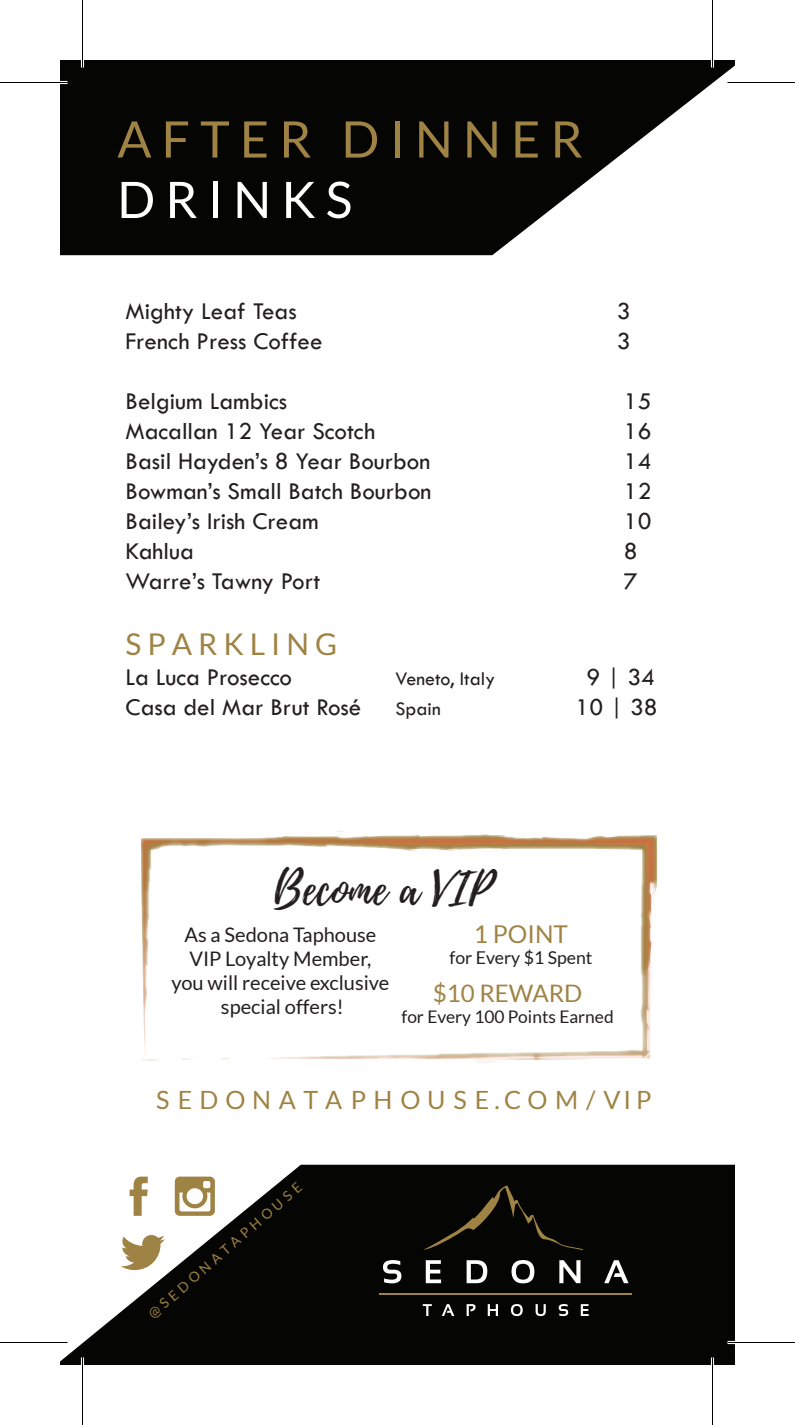
<style>
.page{position:relative;width:795px;height:1425px;background:#fff}
.page>*{position:absolute;margin:0;border:0;box-sizing:border-box;transform-origin:0 0}
.t1{font:50.5px "Lato";letter-spacing:.2em;color:#9f8344}
.t2{font:50.5px "Lato";letter-spacing:.2em;color:#fff}
.t3{font:45px "Playlist Script";color:#231f20}
.t4{font:30px "Lato";letter-spacing:.2em;color:#9f8344}
.t5{font:25.25px "Lato";letter-spacing:.28em;color:#9f8344}
.t6{font:25px "Tw Cen";color:#231f20}
.t7{font:24.5px "Lato";color:#9f8344}
.t8{font:24px "Lato";color:#9f8344}
.t9{font:20px/24px "Lato";color:#231f20;text-align:center}
.t10{font:20px "Tw Cen";color:#231f20}
.t11{font:17.75px "Lato";color:#231f20}
.t12{font:17.25px "Lato";color:#231f20}
.t13{font:13.75px "Lato";color:#9f8344}
</style>
<div class="page">
<svg style="left:60px;top:60px;width:675px;height:195px;fill:#050504"></svg>
<svg style="left:60px;top:1165px;width:675px;height:200px;fill:#050504"></svg>
<svg style="left:141px;top:834px;width:516px;height:88px"></svg>
<svg style="left:142px;top:1058px;width:14px;height:3px"></svg>
<svg style="left:143px;top:839px;width:510px;height:221px"></svg>
<svg style="left:470px;top:1059px;width:30px;height:4px"></svg>
<svg style="left:651px;top:971px;width:2px;height:41px"></svg>
<svg style="left:516px;top:834px;width:18px;height:7px"></svg>
<svg style="left:329px;top:831px;width:20px;height:8px"></svg>
<svg style="left:302px;top:832px;width:13px;height:8px"></svg>
<hr style="left:379px;top:1293px;width:253px;height:1px;background:#9f8344">
<svg style="left:423px;top:1185px;width:161px;height:65px;background:#100e08"></svg>
<svg style="left:383px;top:1260px;width:18px;height:23px"></svg>
<svg style="left:426px;top:1260px;width:15px;height:23px"></svg>
<svg style="left:467px;top:1260px;width:20px;height:23px"></svg>
<svg style="left:512px;top:1260px;width:22px;height:23px"></svg>
<svg style="left:559px;top:1260px;width:21px;height:23px"></svg>
<svg style="left:604px;top:1260px;width:25px;height:23px"></svg>
<svg style="left:423px;top:1304px;width:9px;height:12px"></svg>
<svg style="left:442px;top:1304px;width:12px;height:12px"></svg>
<svg style="left:467px;top:1304px;width:9px;height:12px"></svg>
<svg style="left:488px;top:1304px;width:10px;height:12px"></svg>
<svg style="left:511px;top:1304px;width:12px;height:12px"></svg>
<svg style="left:536px;top:1304px;width:10px;height:12px"></svg>
<svg style="left:559px;top:1304px;width:9px;height:12px"></svg>
<svg style="left:581px;top:1304px;width:8px;height:12px"></svg>
<svg style="left:130px;top:1176px;width:18px;height:40px"></svg>
<svg style="left:121px;top:1235px;width:44px;height:35px"></svg>
<svg style="left:175px;top:1177px;width:40px;height:39px"></svg>
<hr style="left:0;top:81px;width:68px;height:3px;background:#fff">
<hr style="left:728px;top:81px;width:67px;height:3px;background:#fff">
<hr style="left:0;top:1341px;width:68px;height:3px;background:#fff">
<hr style="left:728px;top:1341px;width:67px;height:3px;background:#fff">
<hr style="left:81px;top:0;width:3px;height:68px;background:#fff">
<hr style="left:81px;top:1358px;width:3px;height:67px;background:#fff">
<hr style="left:711px;top:0;width:3px;height:68px;background:#fff">
<hr style="left:711px;top:1358px;width:3px;height:67px;background:#fff">
<hr style="left:0;top:82px;width:68px;height:1px;background:#000">
<hr style="left:728px;top:82px;width:67px;height:1px;background:#000">
<hr style="left:0;top:1342px;width:68px;height:1px;background:#000">
<hr style="left:728px;top:1342px;width:67px;height:1px;background:#000">
<hr style="left:82px;top:0;width:1px;height:68px;background:#000">
<hr style="left:82px;top:1358px;width:1px;height:67px;background:#000">
<hr style="left:712px;top:0;width:1px;height:68px;background:#000">
<hr style="left:712px;top:1358px;width:1px;height:67px;background:#000">
<h1 class="t1" style="left:117px;top:111px;width:467px">AFTER DINNER</h1>
<h1 class="t2" style="left:117px;top:172px;width:237px">DRINKS</h1>
<p class="t6" style="left:126px;top:296px;width:173px">Mighty Leaf Teas</p>
<p class="t6" style="left:617px;top:296px;width:15px">3</p>
<p class="t6" style="left:126px;top:326px;width:199px">French Press Coffee</p>
<p class="t6" style="left:617px;top:326px;width:15px">3</p>
<p class="t6" style="left:126px;top:386px;width:163px">Belgium Lambics</p>
<p class="t6" style="left:624px;top:386px;width:29px">15</p>
<p class="t6" style="left:126px;top:416px;width:251px">Macallan 12 Year Scotch</p>
<p class="t6" style="left:624px;top:416px;width:29px">16</p>
<p class="t6" style="left:126px;top:446px;width:306px">Basil Hayden’s 8 Year Bourbon</p>
<p class="t6" style="left:624px;top:446px;width:29px">14</p>
<p class="t6" style="left:126px;top:476px;width:307px">Bowman’s Small Batch Bourbon</p>
<p class="t6" style="left:624px;top:476px;width:29px">12</p>
<p class="t6" style="left:126px;top:506px;width:195px">Bailey’s Irish Cream</p>
<p class="t6" style="left:624px;top:506px;width:29px">10</p>
<p class="t6" style="left:126px;top:536px;width:70px">Kahlua</p>
<p class="t6" style="left:624px;top:536px;width:15px">8</p>
<p class="t6" style="left:126px;top:566px;width:196px">Warre’s Tawny Port</p>
<p class="t6" style="left:624px;top:566px;width:15px">7</p>
<p class="t4" style="left:126px;top:627px;width:213px">SPARKLING</p>
<p class="t6" style="left:126px;top:662px;width:168px">La Luca Prosecco</p>
<p class="t10" style="left:396px;top:666px;width:101px">Veneto, Italy</p>
<p class="t6" style="left:587px;top:662px;width:70px">9 | 34</p>
<p class="t6" style="left:126px;top:692px;width:237px">Casa del Mar Brut Rosé</p>
<p class="t10" style="left:396px;top:696px;width:47px">Spain</p>
<p class="t6" style="left:576px;top:692px;width:84px">10 | 38</p>
<h2 class="t3" style="left:274px;top:857px;width:219px">Become a VIP</h2>
<p class="t9" style="left:171px;top:922px;width:220px">As a Sedona Taphouse<br>VIP Loyalty Member, you will receive exclusive special offers!</p>
<p class="t7" style="left:474px;top:920px;width:96px">1 POINT</p>
<p class="t11" style="left:450px;top:948px;width:144px">for Every $1 Spent</p>
<p class="t8" style="left:433px;top:980px;width:151px">$10 REWARD</p>
<p class="t12" style="left:401px;top:1007px;width:214px">for Every 100 Points Earned</p>
<p class="t5" style="left:156px;top:1086px;width:497px">SEDONATAPHOUSE.COM/VIP</p>
<p class="t13" style="left:145px;top:1310px;width:200px;rotate:-41deg">@SEDONATAPHOUSE</p>
</div>
